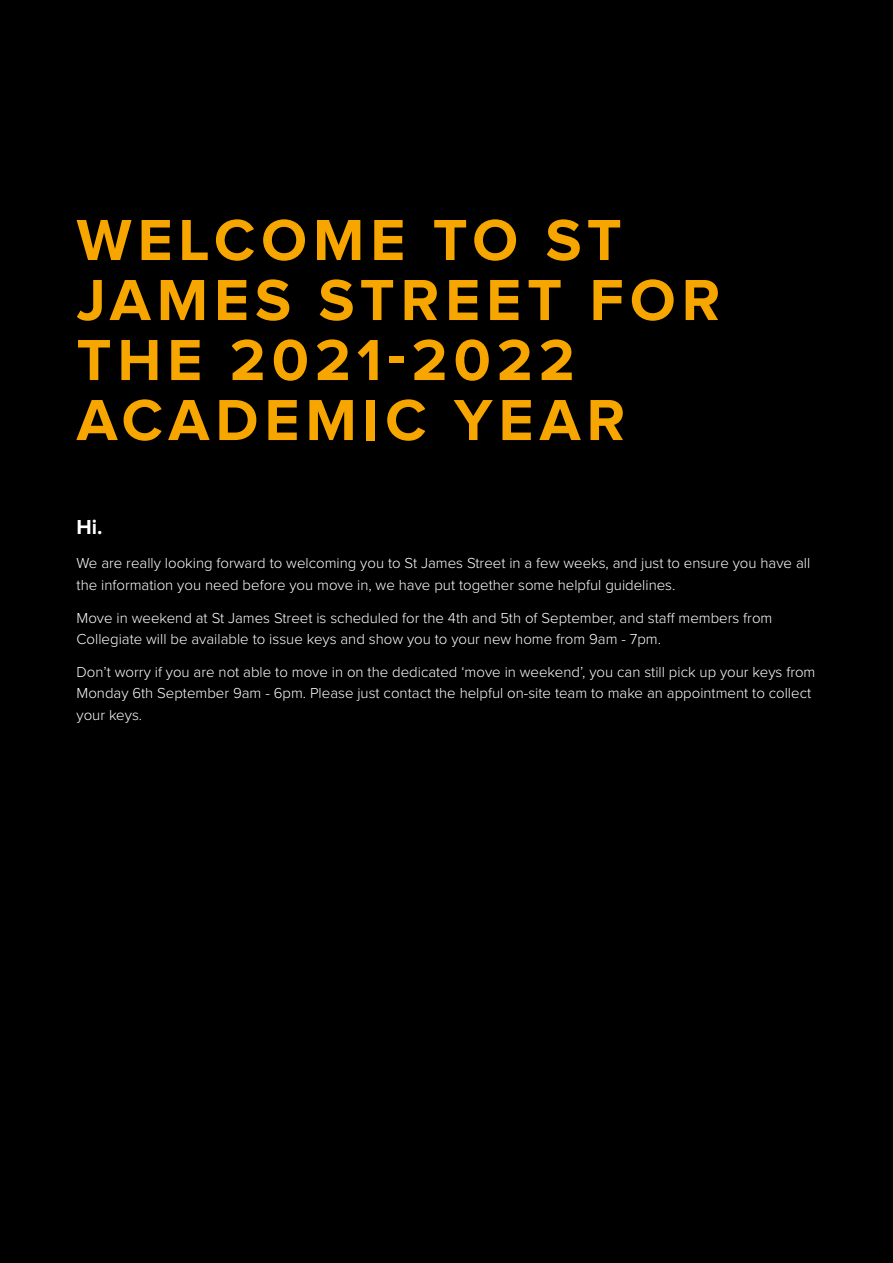
<style>
.page{position:relative;width:893px;height:1263px;background:#000}
.page>*{position:absolute;margin:0;border:0;box-sizing:border-box;transform-origin:0 0}
.t1{font:700 60px/60px "Proxima Nova";letter-spacing:.1em;color:#f7a600}
.t2{font:700 21px "Proxima Nova";color:#fff}
.t3{font:300 15px/21.8px "Proxima Nova";color:#fff}
</style>
<div class="page">
<h1 class="t1" style="left:77px;top:213px;width:645px">WELCOME TO ST<br>JAMES STREET FOR<br>THE 2021-2022<br>ACADEMIC YEAR</h1>
<h2 class="t2" style="left:77px;top:517px;width:28px">Hi.</h2>
<p class="t3" style="left:77px;top:552px;width:735px">We are really looking forward to welcoming you to St James Street in a few weeks, and just to ensure you have all the information you need before you move in, we have put together some helpful guidelines.</p>
<p class="t3" style="left:77px;top:606px;width:697px">Move in weekend at St James Street is scheduled for the 4th and 5th of September, and staff members from<br>Collegiate will be available to issue keys and show you to your new home from 9am - 7pm.</p>
<p class="t3" style="left:77px;top:660px;width:740px">Don’t worry if you are not able to move in on the dedicated ‘move in weekend’, you can still pick up your keys from<br>Monday 6th September 9am - 6pm. Please just contact the helpful on-site team to make an appointment to collect your keys.</p>
</div>
